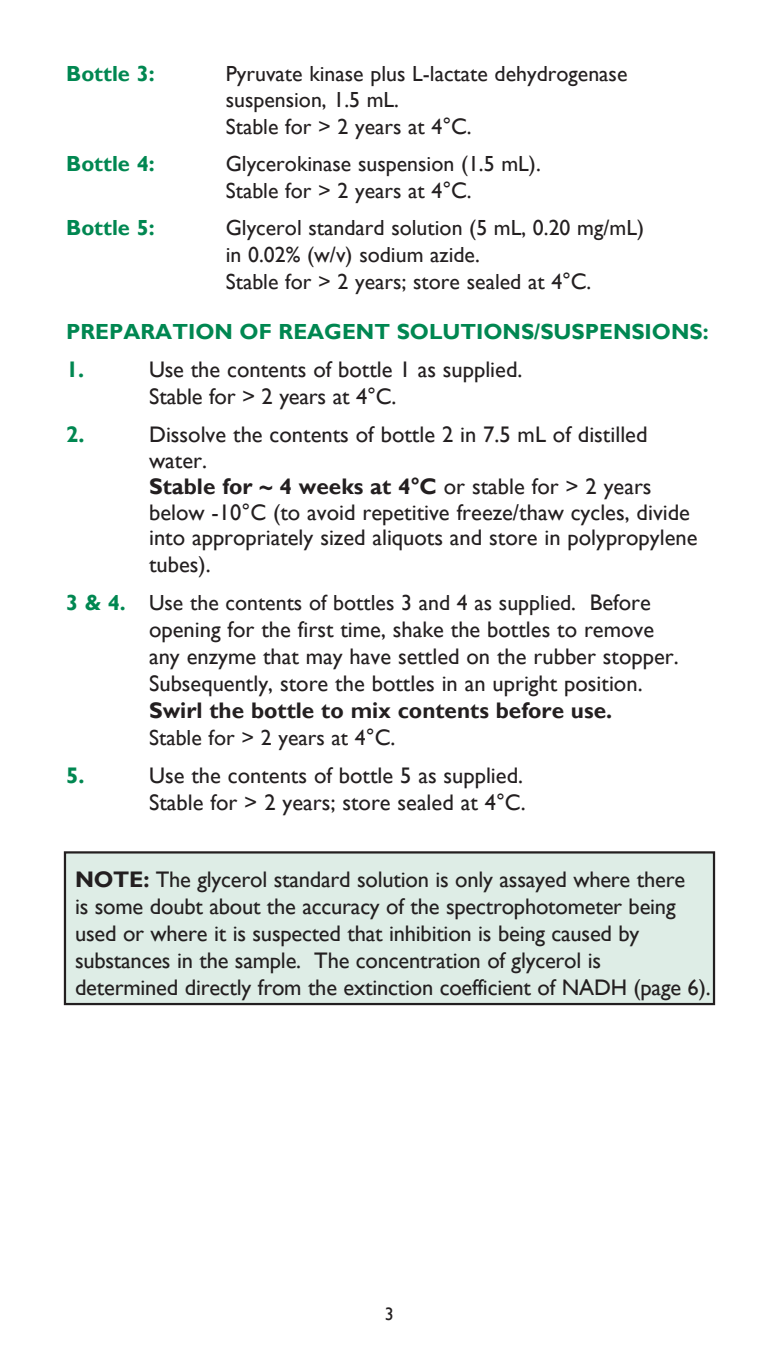
<style>
.page{position:relative;width:779px;height:1353px;background:#fff}
.page>*{position:absolute;margin:0;border:0;box-sizing:border-box;transform-origin:0 0}
.t1{font:22.5px/26.1px "Gill Sans";color:#231f20}
.t2{font:700 22.5px "Gill Sans";color:#008751}
.t3{font:21.82px/26.1px "Gill Sans";color:#231f20}
.t4{font:700 21.82px "Gill Sans";color:#008751}
.t5{font:18px "Gill Sans";color:#231f20}
.s1{font-size:22.5px}
.s2{font-weight:700}
.s3{font-weight:700;color:#008751}
</style>
<div class="page">
<div style="left:65px;top:852px;width:648px;height:151px;background:#deede6"></div>
<div style="left:64px;top:851px;width:650px;height:154px;border:2px solid #231f20"></div>
<p class="t4" style="left:66px;top:61px;width:90px">Bottle 3:</p>
<p class="t3" style="left:225px;top:61px;width:403px">Pyruvate kinase plus L-lactate dehydrogenase suspension, 1.5 mL.</p>
<p class="t3" style="left:225px;top:114px;width:247px">Stable for &gt; 2 years at 4<span class="s1">°C</span>.</p>
<p class="t4" style="left:66px;top:151px;width:90px">Bottle 4:</p>
<p class="t3" style="left:225px;top:151px;width:316px">Glycerokinase suspension (1.5 mL).</p>
<p class="t3" style="left:225px;top:178px;width:247px">Stable for &gt; 2 years at 4<span class="s1">°C</span>.</p>
<p class="t4" style="left:66px;top:215px;width:90px">Bottle 5:</p>
<p class="t3" style="left:225px;top:215px;width:419px">Glycerol standard solution (5 mL, 0.20 mg/mL) in 0.02% (w/v) sodium azide.</p>
<p class="t3" style="left:225px;top:268px;width:367px">Stable for &gt; 2 years; store sealed at 4<span class="s1">°C</span>.</p>
<p class="t4" style="left:66px;top:318px;width:643px">PREPARATION OF REAGENT SOLUTIONS/SUSPENSIONS:</p>
<p class="t2" style="left:66px;top:356px;width:20px">1.</p>
<p class="t1" style="left:149px;top:357px;width:374px">Use the contents of bottle 1 as supplied.</p>
<p class="t1" style="left:149px;top:384px;width:249px">Stable for &gt; 2 years at 4°C.</p>
<p class="t2" style="left:66px;top:420px;width:20px">2.</p>
<p class="t1" style="left:149px;top:421px;width:549px">Dissolve the contents of bottle 2 in 7.5 mL of distilled water.<br><span class="s2">Stable for ~ 4 weeks at 4°C</span> or stable for &gt; 2 years below -10°C (to avoid repetitive freeze/thaw cycles, divide into appropriately sized aliquots and store in polypropylene tubes).</p>
<p class="t3" style="left:66px;top:590px;width:586px"><span class="s3">3 &amp; 4.</span> Use the contents of bottles 3 and 4 as supplied. <span class="s1">Before</span></p>
<p class="t1" style="left:149px;top:616px;width:530px;line-height:27px">opening for the first time, shake the bottles to remove any enzyme that may have settled on the rubber stopper.<br>Subsequently, store the bottles in an upright position.<br><span class="s2">Swirl the bottle to mix contents before use.</span></p>
<p class="t3" style="left:149px;top:725px;width:248px">Stable for &gt; 2 years at 4<span class="s1">°C.</span></p>
<p class="t2" style="left:66px;top:762px;width:20px">5.</p>
<p class="t1" style="left:149px;top:762px;width:375px">Use the contents of bottle 5 as supplied.</p>
<p class="t1" style="left:149px;top:789px;width:378px">Stable for &gt; 2 years; store sealed at 4°C.</p>
<p class="t1" style="left:75px;top:866px;width:611px"><span class="s2">NOTE:</span> The glycerol standard solution is only assayed where there</p>
<p class="t1" style="left:75px;top:893px;width:601px">is some doubt about the accuracy of the spectrophotometer being</p>
<p class="t1" style="left:75px;top:920px;width:565px">used or where it is suspected that inhibition is being caused by</p>
<p class="t1" style="left:75px;top:947px;width:527px">substances in the sample. The concentration of glycerol is</p>
<p class="t1" style="left:75px;top:974px;width:636px">determined directly from the extinction coefficient of NADH (page 6).</p>
<p class="t5" style="left:385px;top:1302px;width:10px">3</p>
</div>
